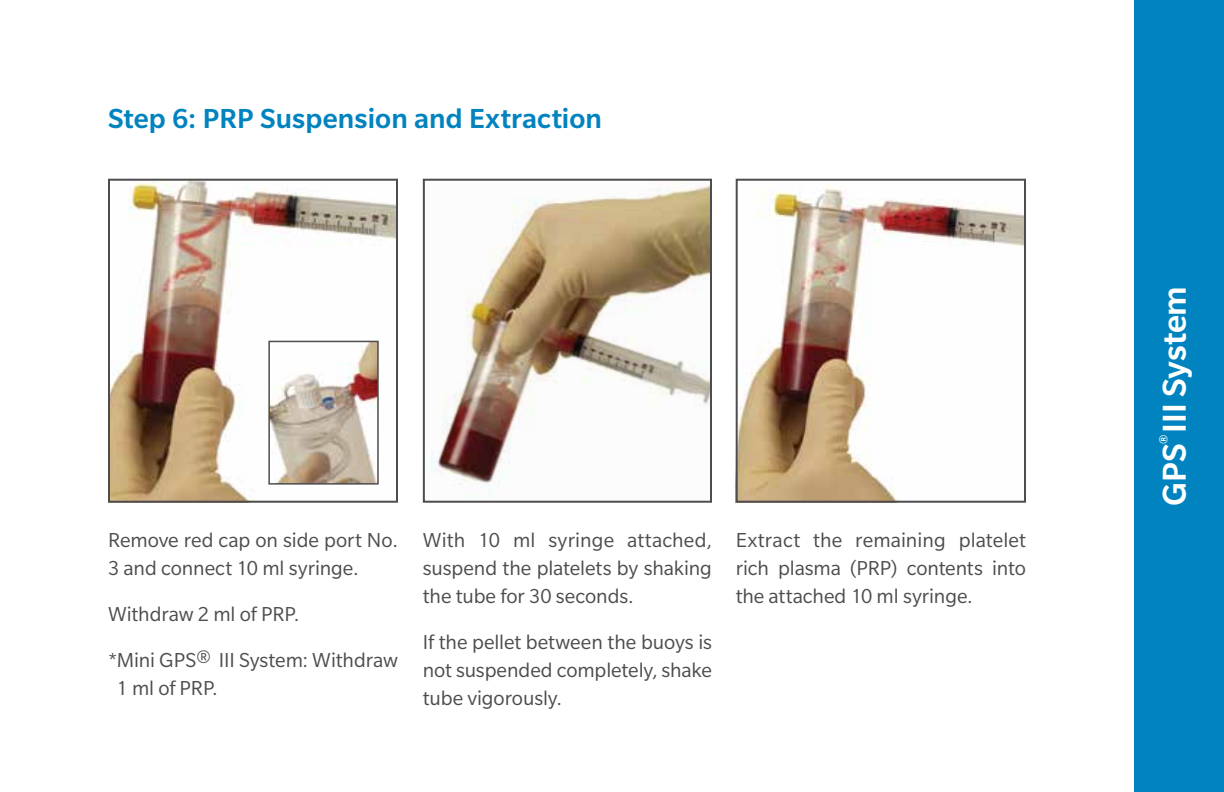
<style>
.page{position:relative;width:1224px;height:792px;background:#fff}
.page>*{position:absolute;margin:0;border:0;box-sizing:border-box;transform-origin:0 0}
.t1{font:500 36px "Slate Pro";letter-spacing:-.005em;color:#fff}
.t2{font:500 30px "Slate Pro";letter-spacing:.005em;color:#0083bf}
.t3{font:22px/28px "Slate Pro";letter-spacing:-.005em;color:#4d4d4f;text-align:justify}
.t4{font:500 13.6px "Slate Pro";color:#fff}
</style>
<div class="page">
<div style="left:1134px;top:0;width:90px;height:792px;background:#0083bf"></div>
<img style="left:111px;top:182px;width:284px;height:318px">
<div style="left:108px;top:179px;width:290px;height:324px;border:2px solid #4d4d4f"></div>
<img style="left:430px;top:182px;width:279px;height:315px">
<div style="left:423px;top:179px;width:289px;height:324px;border:2px solid #4d4d4f"></div>
<img style="left:739px;top:187px;width:284px;height:313px">
<div style="left:736px;top:179px;width:290px;height:324px;border:2px solid #4d4d4f"></div>
<img style="left:271px;top:344px;width:105px;height:138px">
<div style="left:268px;top:341px;width:111px;height:144px;border:2px solid #4d4d4f"></div>
<h2 class="t2" style="left:108px;top:102px;width:496px">Step 6: PRP Suspension and Extraction</h2>
<p class="t3" style="left:108px;top:525px;width:291px">Remove red cap on side port No.<br>3 and connect 10 ml syringe.</p>
<p class="t3" style="left:108px;top:590px;width:292px;line-height:46px">Withdraw 2 ml of PRP.<br>*Mini GPS® III System: Withdraw</p>
<p class="t3" style="left:117px;top:674px;width:103px">1 ml of PRP.</p>
<p class="t3" style="left:423px;top:526px;width:291px">With 10 ml syringe attached, suspend the platelets by shaking the tube for 30 seconds.</p>
<p class="t3" style="left:423px;top:628px;width:291px">If the pellet between the buoys is not suspended completely, shake tube vigorously.</p>
<p class="t3" style="left:736px;top:526px;width:292px">Extract the remaining platelet rich plasma (PRP) contents into the attached 10 ml syringe.</p>
<h1 class="t1" style="left:1155px;top:506px;width:222px;rotate:-90deg">GPS III System</h1>
<p class="t4" style="left:1158px;top:444px;width:11px;rotate:-90deg">®</p>
</div>
